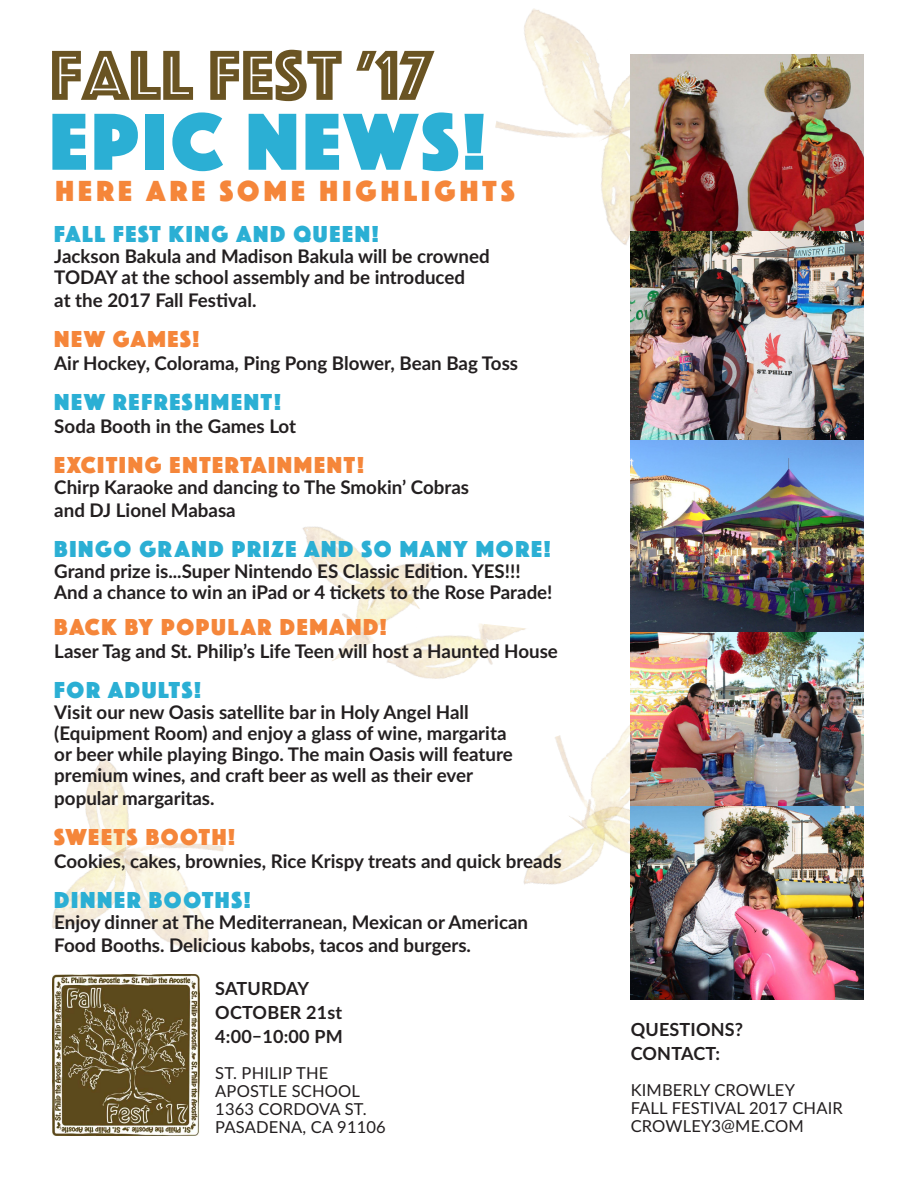
<style>
.page{position:relative;width:918px;height:1188px;background:#fff}
.page>*{position:absolute;margin:0;border:0;box-sizing:border-box;transform-origin:0 0}
.t1{font:83.85px "Phosphate Solid";letter-spacing:.04em;color:#2bafd4}
.t2{font:73.35px "Phosphate Inline";color:#6a5423}
.t3{font:30.15px "Phosphate Solid";letter-spacing:.14em;color:#f5863a}
.t4{font:24px "Phosphate Solid";letter-spacing:.07em;color:#2bafd4}
.t5{font:24px "Phosphate Solid";letter-spacing:.07em;color:#f5863a}
.t6{font:700 18.75px/21.3px "Lato";color:#231f20}
.t7{font:700 18px "Lato";letter-spacing:.01em;color:#231f20}
.t8{font:16.5px/18px "Lato";letter-spacing:.01em;color:#231f20}
.t9{font:italic 10.8px "Calibri";color:#231f20}
</style>
<div class="page">
<img style="left:601px;top:187px;width:30px;height:105px">
<img style="left:495px;top:8px;width:136px;height:179px">
<img style="left:523px;top:702px;width:108px;height:200px">
<img style="left:86px;top:756px;width:114px;height:223px">
<img style="left:484px;top:624px;width:118px;height:98px">
<img style="left:302px;top:526px;width:182px;height:153px">
<img style="left:52px;top:794px;width:172px;height:183px">
<img style="left:52px;top:975px;width:147px;height:160px">
<img style="left:631px;top:54px;width:233px;height:177px">
<img style="left:631px;top:231px;width:233px;height:768px">
<p class="t2" style="left:50px;top:23px;width:385px">FALL FEST ’17</p>
<p class="t1" style="left:50px;top:82px;width:438px">EPIC NEWS!</p>
<p class="t3" style="left:56px;top:169px;width:461px">HERE ARE SOME HIGHLIGHTS</p>
<p class="t4" style="left:54px;top:217px;width:326px">FALL FEST KING AND QUEEN!</p>
<p class="t6" style="left:54px;top:245px;width:437px;line-height:21.8px">Jackson Bakula and Madison Bakula will be crowned<br>TODAY at the school assembly and be introduced<br>at the 2017 Fall Festival.</p>
<p class="t5" style="left:54px;top:322px;width:147px">NEW GAMES!</p>
<p class="t6" style="left:54px;top:351px;width:465px">Air Hockey, Colorama, Ping Pong Blower, Bean Bag Toss</p>
<p class="t4" style="left:54px;top:385px;width:228px">NEW REFRESHMENT!</p>
<p class="t6" style="left:54px;top:414px;width:243px">Soda Booth in the Games Lot</p>
<p class="t5" style="left:54px;top:448px;width:311px">EXCITING ENTERTAINMENT!</p>
<p class="t6" style="left:54px;top:475px;width:416px;line-height:22.5px">Chirp Karaoke and dancing to The Smokin’ Cobras and DJ Lionel Mabasa</p>
<p class="t4" style="left:54px;top:532px;width:498px">BINGO GRAND PRIZE AND SO MANY MORE!</p>
<p class="t6" style="left:54px;top:560px;width:500px">Grand prize is...Super Nintendo ES Classic Edition. YES!!!<br>And a chance to win an iPad or 4 tickets to the Rose Parade!</p>
<p class="t5" style="left:54px;top:610px;width:334px">BACK BY POPULAR DEMAND!</p>
<p class="t6" style="left:54px;top:639px;width:505px">Laser Tag and St. Philip’s Life Teen will host a Haunted House</p>
<p class="t4" style="left:54px;top:673px;width:148px">FOR ADULTS!</p>
<p class="t6" style="left:54px;top:701px;width:460px">Visit our new Oasis satellite bar in Holy Angel Hall (Equipment Room) and enjoy a glass of wine, margarita or beer while playing Bingo. The main Oasis will feature premium wines, and craft beer as well as their ever popular margaritas.</p>
<p class="t5" style="left:54px;top:820px;width:182px">SWEETS BOOTH!</p>
<p class="t6" style="left:54px;top:849px;width:509px">Cookies, cakes, brownies, Rice Krispy treats and quick breads</p>
<p class="t4" style="left:54px;top:883px;width:198px">DINNER BOOTHS!</p>
<p class="t6" style="left:54px;top:910px;width:475px;line-height:22.5px">Enjoy dinner at The Mediterranean, Mexican or American<br>Food Booths. Delicious kabobs, tacos and burgers.</p>
<p class="t7" style="left:215px;top:975px;width:95px">SATURDAY</p>
<p class="t7" style="left:215px;top:999px;width:128px">OCTOBER 21st</p>
<p class="t7" style="left:215px;top:1023px;width:129px">4:00–10:00 PM</p>
<p class="t8" style="left:215px;top:1063px;width:146px">ST. PHILIP THE<br>APOSTLE SCHOOL</p>
<p class="t8" style="left:215px;top:1099px;width:153px">1363 CORDOVA ST.</p>
<p class="t8" style="left:215px;top:1117px;width:172px">PASADENA, CA 91106</p>
<p class="t9" style="left:301px;top:1121px;width:139px">your participation and support!</p>
<p class="t7" style="left:631px;top:1017px;width:114px">QUESTIONS?</p>
<p class="t7" style="left:631px;top:1041px;width:91px">CONTACT:</p>
<p class="t8" style="left:631px;top:1081px;width:166px">KIMBERLY CROWLEY</p>
<p class="t8" style="left:631px;top:1099px;width:214px">FALL FESTIVAL 2017 CHAIR<br>CROWLEY3@ME.COM</p>
</div>
